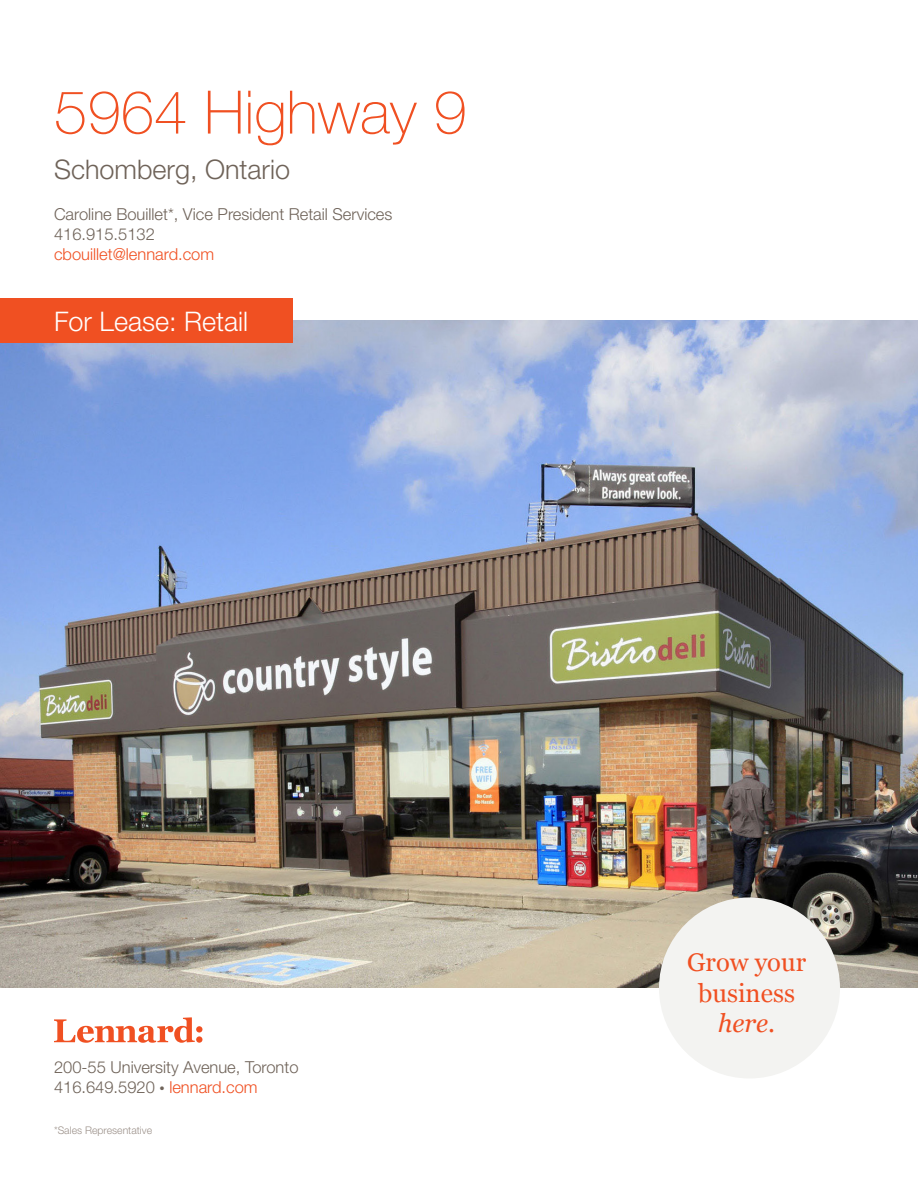
<style>
.page{position:relative;width:918px;height:1188px;background:#fff}
.page>*{position:absolute;margin:0;border:0;box-sizing:border-box;transform-origin:0 0}
.Heading_1{font:100 60px "Helvetica Neue LT Std";color:#f05022}
.Subheading_1{font:300 27px "Helvetica Neue LT Std";color:#6f6359}
.Subheading_1-2{font:300 27px "Helvetica Neue LT Std";color:#fff}
.Orange_Call_Out{font:25.5px/30.6px "Georgia";color:#f05022;text-align:center}
.Paragraph{font:300 16.5px/19.8px "Helvetica Neue LT Std";color:#6f6359}
.Notes___Disclaimer{font:300 10.5px "Helvetica Neue LT Std";color:#9c918a}
.s1{color:#f05022}
.s2{font-size:10.5px}
.s3{font-style:italic}
</style>
<div class="page">
<svg style="left:54px;top:1017px;width:148px;height:26px"></svg>
<img style="left:0;top:321px;width:918px;height:666px">
<div style="left:659px;top:897px;width:181px;height:181px;background:#f3f3f1;border-radius:50%"></div>
<div style="left:0;top:299px;width:293px;height:44px;background:#f05022"></div>
<p class="Heading_1" style="left:54px;top:78px;width:414px">5964 Highway 9</p>
<p class="Subheading_1" style="left:54px;top:153px;width:238px">Schomberg, Ontario</p>
<p class="Paragraph" style="left:54px;top:204px;width:340px">Caroline Bouillet*, Vice President Retail Services<br>416.915.5132<br><span class="s1">cbouillet@lennard.com</span></p>
<p class="Subheading_1-2" style="left:54px;top:305px;width:196px">For Lease: Retail</p>
<p class="Paragraph" style="left:54px;top:1057px;width:246px">200-55 University Avenue, Toronto<br>416.649.5920 <span class="s2">•</span> <span class="s1">lennard.com</span></p>
<p class="Notes___Disclaimer" style="left:54px;top:1124px;width:100px">*Sales Representative</p>
<p class="Orange_Call_Out" style="left:687px;top:946px;width:121px">Grow your business <span class="s3">here</span>.</p>
</div>
